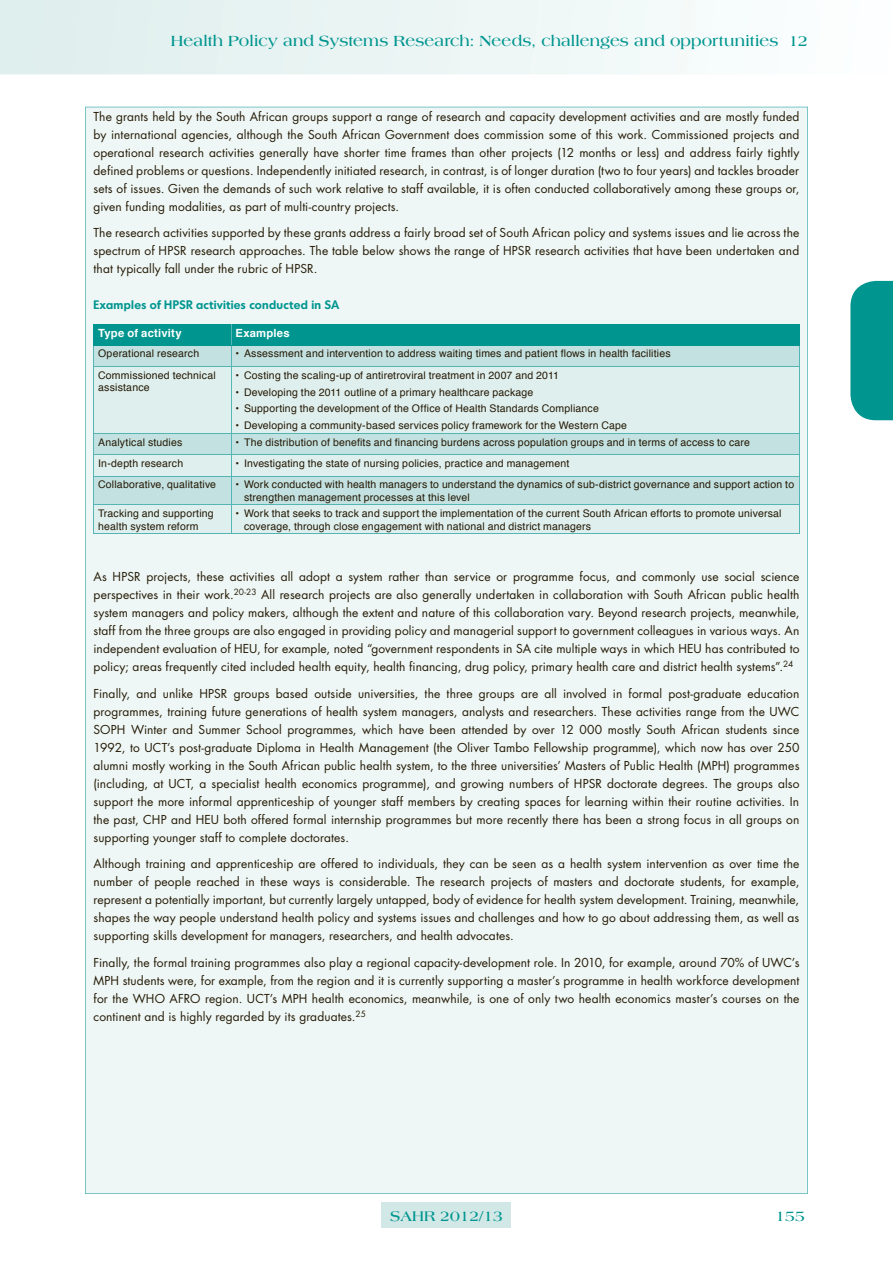
<style>
.page{position:relative;width:893px;height:1263px;background:#fff}
.page>*{position:absolute;margin:0;border:0;box-sizing:border-box;transform-origin:0 0}
.t1{font:700 15.75px "Americana";letter-spacing:.005em;color:#00958f}
.t2{font:700 15px "Americana";color:#00958f}
.t3{font:12px/18px "Futura";letter-spacing:.01em;color:#251a05;text-align:justify}
.t4{font:600 12px "Montreal";letter-spacing:.03em;color:#00958f}
.t5{font:700 11.25px "Helvetica";letter-spacing:.02em;color:#fff}
.t6{font:10.5px/12.6px "Helvetica";letter-spacing:.015em;color:#251a05}
</style>
<div class="page">
<svg style="left:0;top:0;width:683px;height:74px"></svg>
<div style="left:850px;top:281px;width:43px;height:139px;background:#00958f"></div>
<div style="left:382px;top:1202px;width:129px;height:26px;background:#d1e8e7"></div>
<div style="left:85px;top:107px;width:723px;height:1087px;background:#eef7f6"></div>
<svg style="left:95px;top:367px;width:704px;height:167px;background:#d5eae9"></svg>
<hr style="left:94px;top:366px;width:137px;height:1px;background:#53b6b5">
<hr style="left:94px;top:367px;width:1px;height:66px;background:#53b6b5">
<hr style="left:231px;top:366px;width:568px;height:1px;background:#53b6b5">
<hr style="left:231px;top:367px;width:1px;height:66px;background:#53b6b5">
<hr style="left:799px;top:367px;width:1px;height:66px;background:#53b6b5">
<hr style="left:94px;top:433px;width:137px;height:1px;background:#53b6b5">
<hr style="left:231px;top:433px;width:568px;height:1px;background:#53b6b5">
<hr style="left:94px;top:454px;width:137px;height:1px;background:#53b6b5">
<hr style="left:231px;top:454px;width:568px;height:1px;background:#53b6b5">
<hr style="left:94px;top:476px;width:137px;height:1px;background:#53b6b5">
<hr style="left:231px;top:476px;width:568px;height:1px;background:#53b6b5">
<hr style="left:94px;top:505px;width:137px;height:1px;background:#53b6b5">
<svg style="left:94px;top:434px;width:1px;height:100px"></svg>
<hr style="left:231px;top:505px;width:568px;height:1px;background:#53b6b5">
<svg style="left:231px;top:434px;width:1px;height:100px"></svg>
<svg style="left:799px;top:434px;width:1px;height:100px"></svg>
<hr style="left:94px;top:534px;width:137px;height:1px;background:#53b6b5">
<hr style="left:231px;top:534px;width:568px;height:1px;background:#53b6b5">
<svg style="left:94px;top:324px;width:706px;height:42px;background:#5cb9b6"></svg>
<h1 class="t1" style="left:171px;top:32px;width:638px">Health Policy and Systems Research: Needs, challenges and opportunities 12</h1>
<p class="t3" style="left:94px;top:107px;width:707px">The grants held by the South African groups support a range of research and capacity development activities and are mostly funded by international agencies, although the South African Government does commission some of this work. Commissioned projects and operational research activities generally have shorter time frames than other projects (12 months or less) and address fairly tightly defined problems or questions. Independently initiated research, in contrast, is of longer duration (two to four years) and tackles broader sets of issues. Given the demands of such work relative to staff available, it is often conducted collaboratively among these groups or, given funding modalities, as part of multi-country projects.</p>
<p class="t3" style="left:94px;top:224px;width:707px">The research activities supported by these grants address a fairly broad set of South African policy and systems issues and lie across the spectrum of HPSR research approaches. The table below shows the range of HPSR research activities that have been undertaken and that typically fall under the rubric of HPSR.</p>
<p class="t4" style="left:94px;top:297px;width:247px">Examples of HPSR activities conducted in SA</p>
<p class="t5" style="left:98px;top:324px;width:85px">Type of activity</p>
<p class="t5" style="left:236px;top:324px;width:56px">Examples</p>
<p class="t6" style="left:98px;top:348px;width:103px">Operational research</p>
<p class="t6" style="left:236px;top:348px;width:437px">• Assessment and intervention to address waiting times and patient flows in health facilities</p>
<p class="t6" style="left:98px;top:369px;width:119px">Commissioned technical assistance</p>
<p class="t6" style="left:236px;top:369px;width:325px">• Costing the scaling-up of antiretroviral treatment in 2007 and 2011</p>
<p class="t6" style="left:236px;top:386px;width:299px">• Developing the 2011 outline of a primary healthcare package</p>
<p class="t6" style="left:236px;top:403px;width:365px">• Supporting the development of the Office of Health Standards Compliance</p>
<p class="t6" style="left:236px;top:420px;width:393px">• Developing a community-based services policy framework for the Western Cape</p>
<p class="t6" style="left:98px;top:436px;width:86px">Analytical studies</p>
<p class="t6" style="left:236px;top:436px;width:516px">• The distribution of benefits and financing burdens across population groups and in terms of access to care</p>
<p class="t6" style="left:98px;top:457px;width:87px">In-depth research</p>
<p class="t6" style="left:236px;top:457px;width:335px">• Investigating the state of nursing policies, practice and management</p>
<p class="t6" style="left:98px;top:478px;width:119px">Collaborative, qualitative</p>
<p class="t6" style="left:244px;top:478px;width:552px;text-indent:-9px">• Work conducted with health managers to understand the dynamics of sub-district governance and support action to strengthen management processes at this level</p>
<p class="t6" style="left:98px;top:507px;width:117px">Tracking and supporting health system reform</p>
<p class="t6" style="left:244px;top:507px;width:539px;text-indent:-9px">• Work that seeks to track and support the implementation of the current South African efforts to promote universal coverage, through close engagement with national and district managers</p>
<p class="t3" style="left:94px;top:568px;width:707px">As HPSR projects, these activities all adopt a system rather than service or programme focus, and commonly use social science perspectives in their work.<sup>20-23</sup> All research projects are also generally undertaken in collaboration with South African public health system managers and policy makers, although the extent and nature of this collaboration vary. Beyond research projects, meanwhile, staff from the three groups are also engaged in providing policy and managerial support to government colleagues in various ways. An independent evaluation of HEU, for example, noted “government respondents in SA cite multiple ways in which HEU has contributed to policy; areas frequently cited included health equity, health financing, drug policy, primary health care and district health systems”.<sup>24</sup></p>
<p class="t3" style="left:94px;top:684px;width:707px">Finally, and unlike HPSR groups based outside universities, the three groups are all involved in formal post-graduate education programmes, training future generations of health system managers, analysts and researchers. These activities range from the UWC SOPH Winter and Summer School programmes, which have been attended by over 12 000 mostly South African students since 1992, to UCT’s post-graduate Diploma in Health Management (the Oliver Tambo Fellowship programme), which now has over 250 alumni mostly working in the South African public health system, to the three universities’ Masters of Public Health (MPH) programmes (including, at UCT, a specialist health economics programme), and growing numbers of HPSR doctorate degrees. The groups also support the more informal apprenticeship of younger staff members by creating spaces for learning within their routine activities. In the past, CHP and HEU both offered formal internship programmes but more recently there has been a strong focus in all groups on supporting younger staff to complete doctorates.</p>
<p class="t3" style="left:94px;top:855px;width:707px">Although training and apprenticeship are offered to individuals, they can be seen as a health system intervention as over time the number of people reached in these ways is considerable. The research projects of masters and doctorate students, for example, represent a potentially important, but currently largely untapped, body of evidence for health system development. Training, meanwhile, shapes the way people understand health policy and systems issues and challenges and how to go about addressing them, as well as supporting skills development for managers, researchers, and health advocates.</p>
<p class="t3" style="left:94px;top:953px;width:707px">Finally, the formal training programmes also play a regional capacity-development role. In 2010, for example, around 70% of UWC’s MPH students were, for example, from the region and it is currently supporting a master’s programme in health workforce development for the WHO AFRO region. UCT’s MPH health economics, meanwhile, is one of only two health economics master’s courses on the continent and is highly regarded by its graduates.<sup>25</sup></p>
<p class="t2" style="left:390px;top:1207px;width:114px">SAHR 2012/13</p>
<p class="t2" style="left:776px;top:1207px;width:31px">155</p>
</div>
